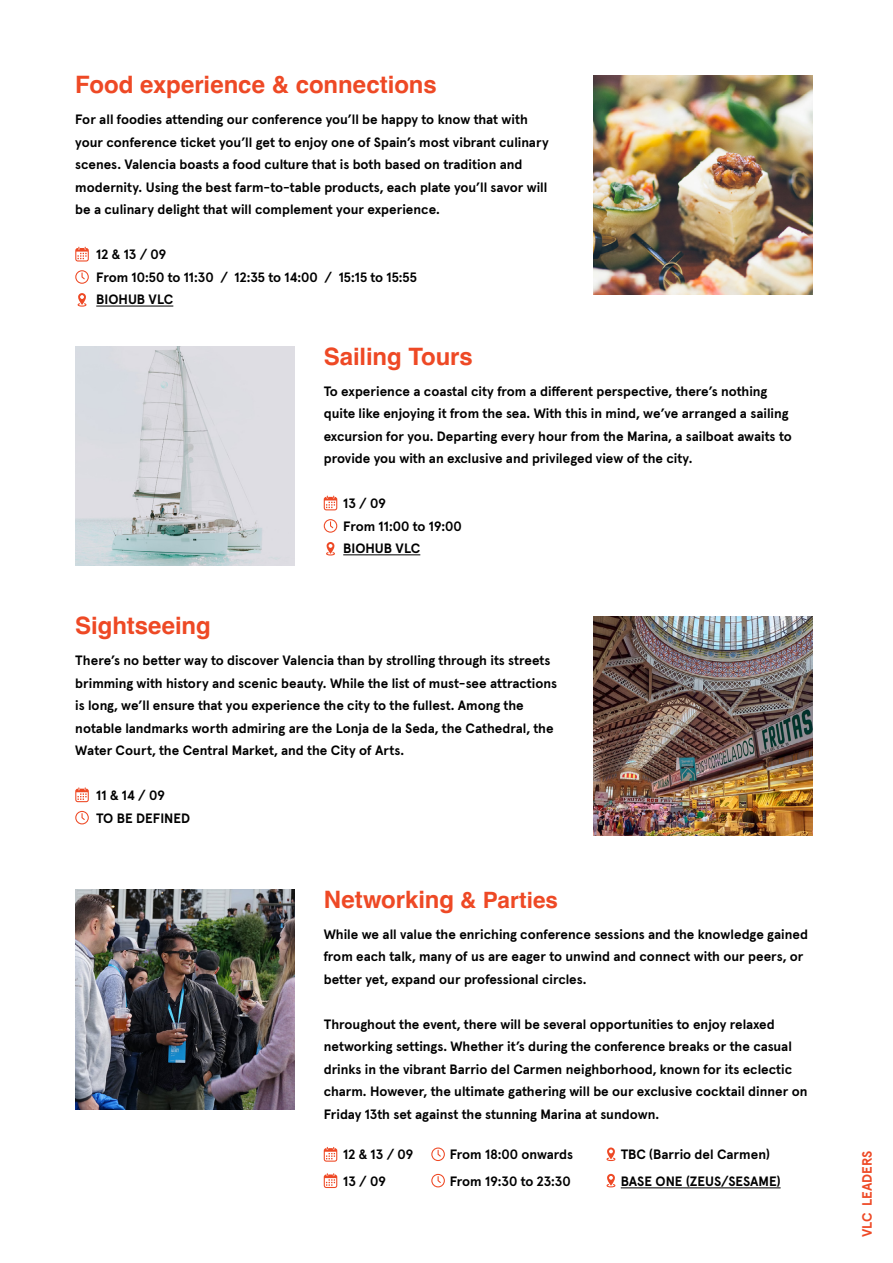
<style>
.page{position:relative;width:893px;height:1263px;background:#fff}
.page>*{position:absolute;margin:0;border:0;box-sizing:border-box;transform-origin:0 0}
.t1{font:700 24px "Helvetica";color:#ee4925}
.t2{font:700 13.5px/22.5px "Apercu Pro";color:#000}
.t3{font:700 13.5px "Apercu Pro";color:#ee4925}
.s1{font-size:22.5px}
</style>
<div class="page">
<hr style="left:96px;top:306px;width:77px;height:1px;background:#000">
<hr style="left:343px;top:554px;width:77px;height:1px;background:#000">
<img style="left:593px;top:75px;width:219px;height:220px">
<img style="left:75px;top:347px;width:220px;height:219px">
<img style="left:593px;top:616px;width:219px;height:219px">
<img style="left:75px;top:890px;width:220px;height:219px">
<svg style="left:326px;top:542px;width:9px;height:13px"></svg>
<svg style="left:324px;top:519px;width:13px;height:14px"></svg>
<svg style="left:324px;top:496px;width:13px;height:14px"></svg>
<hr style="left:621px;top:1187px;width:160px;height:1px;background:#000">
<svg style="left:606px;top:1147px;width:10px;height:14px"></svg>
<svg style="left:431px;top:1147px;width:14px;height:14px"></svg>
<svg style="left:324px;top:1147px;width:13px;height:15px"></svg>
<svg style="left:606px;top:1174px;width:10px;height:13px"></svg>
<svg style="left:431px;top:1174px;width:14px;height:13px"></svg>
<svg style="left:324px;top:1173px;width:13px;height:15px"></svg>
<svg style="left:75px;top:811px;width:14px;height:13px"></svg>
<svg style="left:75px;top:787px;width:14px;height:15px"></svg>
<svg style="left:77px;top:293px;width:10px;height:14px"></svg>
<svg style="left:75px;top:270px;width:14px;height:14px"></svg>
<svg style="left:75px;top:247px;width:14px;height:14px"></svg>
<h1 class="t1" style="left:75px;top:70px;width:363px">Food experience &amp; connections</h1>
<p class="t2" style="left:75px;top:107px;width:475px">For all foodies attending our conference you’ll be happy to know that with your conference ticket you’ll get to enjoy one of Spain’s most vibrant culinary scenes. Valencia boasts a food culture that is both based on tradition and modernity. Using the best farm-to-table products, each plate you’ll savor will be a culinary delight that will complement your experience.</p>
<p class="t2" style="left:96px;top:242px;width:322px">12 &amp; 13 / 09<br>From 10:50 to 11:30 / 12:35 to 14:00 / 15:15 to 15:55<br>BIOHUB VLC</p>
<h1 class="t1" style="left:324px;top:341px;width:151px">Sailing Tours</h1>
<p class="t2" style="left:324px;top:379px;width:469px">To experience a coastal city from a different perspective, there’s nothing quite like enjoying it from the sea. With this in mind, we’ve arranged a sailing excursion for you. Departing every hour from the Marina, a sailboat awaits to provide you with an exclusive and privileged view of the city.</p>
<p class="t2" style="left:343px;top:491px;width:120px">13 / 09<br>From 11:00 to 19:00<br>BIOHUB VLC</p>
<h1 class="t1" style="left:75px;top:611px;width:137px">Sightseeing</h1>
<p class="t2" style="left:75px;top:648px;width:483px">There’s no better way to discover Valencia than by strolling through its streets brimming with history and scenic beauty. While the list of must-see attractions is long, we’ll ensure that you experience the city to the fullest. Among the notable landmarks worth admiring are the Lonja de la Seda, the Cathedral, the Water Court, the Central Market, and the City of Arts.</p>
<p class="t2" style="left:96px;top:783px;width:95px">11 &amp; 14 / 09<br>TO BE DEFINED</p>
<h1 class="t1" style="left:324px;top:885px;width:236px">Networking <span class="s1">&amp; Parties</span></h1>
<p class="t2" style="left:324px;top:922px;width:486px">While we all value the enriching conference sessions and the knowledge gained from each talk, many of us are eager to unwind and connect with our peers, or better yet, expand our professional circles.</p>
<p class="t2" style="left:324px;top:1012px;width:485px">Throughout the event, there will be several opportunities to enjoy relaxed networking settings. Whether it’s during the conference breaks or the casual drinks in the vibrant Barrio del Carmen neighborhood, known for its eclectic charm. However, the ultimate gathering will be our exclusive cocktail dinner on Friday 13th set against the stunning Marina at sundown.</p>
<p class="t2" style="left:343px;top:1142px;width:72px">12 &amp; 13 / 09</p>
<p class="t2" style="left:450px;top:1142px;width:125px">From 18:00 onwards</p>
<p class="t2" style="left:621px;top:1142px;width:151px">TBC (Barrio del Carmen)</p>
<p class="t2" style="left:343px;top:1169px;width:44px">13 / 09</p>
<p class="t2" style="left:450px;top:1169px;width:122px">From 19:30 to 23:30</p>
<p class="t2" style="left:621px;top:1169px;width:161px">BASE ONE (ZEUS/SESAME)</p>
<p class="t3" style="left:856px;top:1237px;width:88px;rotate:-90deg">VLC LEADERS</p>
</div>
